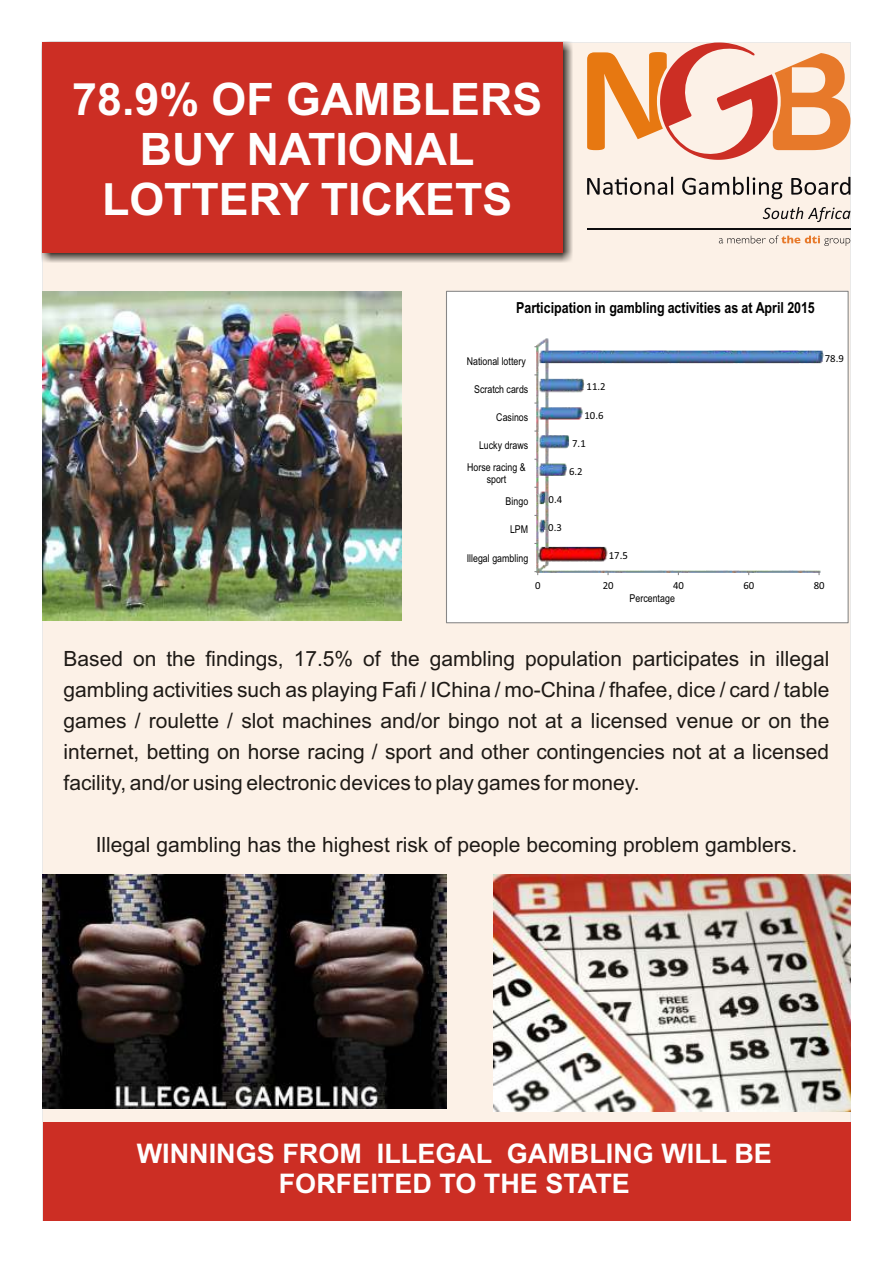
<style>
.page{position:relative;width:893px;height:1263px;background:#fff}
.page>*{position:absolute;margin:0;border:0;box-sizing:border-box;transform-origin:0 0}
.t1{font:700 44.7px/49.9px "Arial";color:#fefefe;text-align:center}
.t2{font:700 27px/30.2px "Arial";color:#fefefe;text-align:center}
.t3{font:21px/30.9px "Arial";color:#1e1a16;text-align:justify}
.t4{font:700 15.15px "Arial Narrow";color:#000}
.t5{font:10.8px/12.5px "Arial Narrow";color:#000;text-align:center}
.t6{font:10.8px "Calibri";color:#000}
</style>
<div class="page">
<div style="left:43px;top:43px;width:807px;height:1079px;background:#fcf1e7"></div>
<div style="left:446px;top:291px;width:402px;height:332px;background:#fff"></div>
<img style="left:536px;top:338px;width:288px;height:236px">
<div style="left:446px;top:291px;width:403px;height:332px;border:1px solid #878787"></div>
<hr style="left:587px;top:229px;width:263px;height:1px;background:#0d0c0e">
<svg style="left:719px;top:235px;width:131px;height:11px"></svg>
<svg style="left:763px;top:207px;width:87px;height:15px"></svg>
<svg style="left:587px;top:177px;width:263px;height:22px;background:#c2bab3"></svg>
<svg style="left:587px;top:43px;width:263px;height:117px;background:#eeb292"></svg>
<img style="left:42px;top:42px;width:530px;height:220px">
<div style="left:43px;top:43px;width:520px;height:210px;background:#cc2e24"></div>
<div style="left:43px;top:1122px;width:807px;height:98px;background:#cc2e24"></div>
<img style="left:43px;top:875px;width:403px;height:234px">
<img style="left:43px;top:291px;width:359px;height:330px">
<img style="left:493px;top:875px;width:357px;height:236px">
<h1 class="t1" style="left:72px;top:79px;width:471px">78.9% OF GAMBLERS<br>BUY NATIONAL<br>LOTTERY TICKETS</h1>
<p class="t4" style="left:516px;top:302px;width:300px">Participation in gambling activities as at April 2015</p>
<p class="t5" style="left:467px;top:356px;width:61px">National lottery</p>
<p class="t6" style="left:825px;top:354px;width:21px">78.9</p>
<p class="t5" style="left:474px;top:384px;width:56px">Scratch cards</p>
<p class="t6" style="left:587px;top:382px;width:21px">11.2</p>
<p class="t5" style="left:496px;top:412px;width:34px">Casinos</p>
<p class="t6" style="left:584px;top:410px;width:21px">10.6</p>
<p class="t5" style="left:479px;top:440px;width:51px">Lucky draws</p>
<p class="t6" style="left:572px;top:438px;width:15px">7.1</p>
<p class="t5" style="left:467px;top:462px;width:60px">Horse racing &amp; sport</p>
<p class="t6" style="left:569px;top:467px;width:15px">6.2</p>
<p class="t5" style="left:506px;top:496px;width:24px">Bingo</p>
<p class="t6" style="left:549px;top:495px;width:15px">0.4</p>
<p class="t5" style="left:510px;top:524px;width:20px">LPM</p>
<p class="t6" style="left:548px;top:523px;width:15px">0.3</p>
<p class="t5" style="left:467px;top:552px;width:63px">Illegal gambling</p>
<p class="t6" style="left:609px;top:551px;width:21px">17.5</p>
<p class="t6" style="left:535px;top:581px;width:7px">0</p>
<p class="t6" style="left:603px;top:581px;width:12px">20</p>
<p class="t6" style="left:673px;top:581px;width:12px">40</p>
<p class="t6" style="left:743px;top:581px;width:12px">60</p>
<p class="t6" style="left:814px;top:581px;width:12px">80</p>
<p class="t5" style="left:630px;top:593px;width:47px">Percentage</p>
<p class="t3" style="left:64px;top:645px;width:767px">Based on the findings, 17.5% of the gambling population participates in illegal gambling activities such as playing Fafi / IChina / mo-China / fhafee, dice / card / table games / roulette / slot machines and/or bingo not at a licensed venue or on the internet, betting on horse racing / sport and other contingencies not at a licensed facility, and/or using electronic devices to play games for money.</p>
<p class="t3" style="left:96px;top:831px;width:703px">Illegal gambling has the highest risk of people becoming problem gamblers.</p>
<p class="t2" style="left:137px;top:1141px;width:636px">WINNINGS FROM ILLEGAL GAMBLING WILL BE<br>FORFEITED TO THE STATE</p>
</div>
